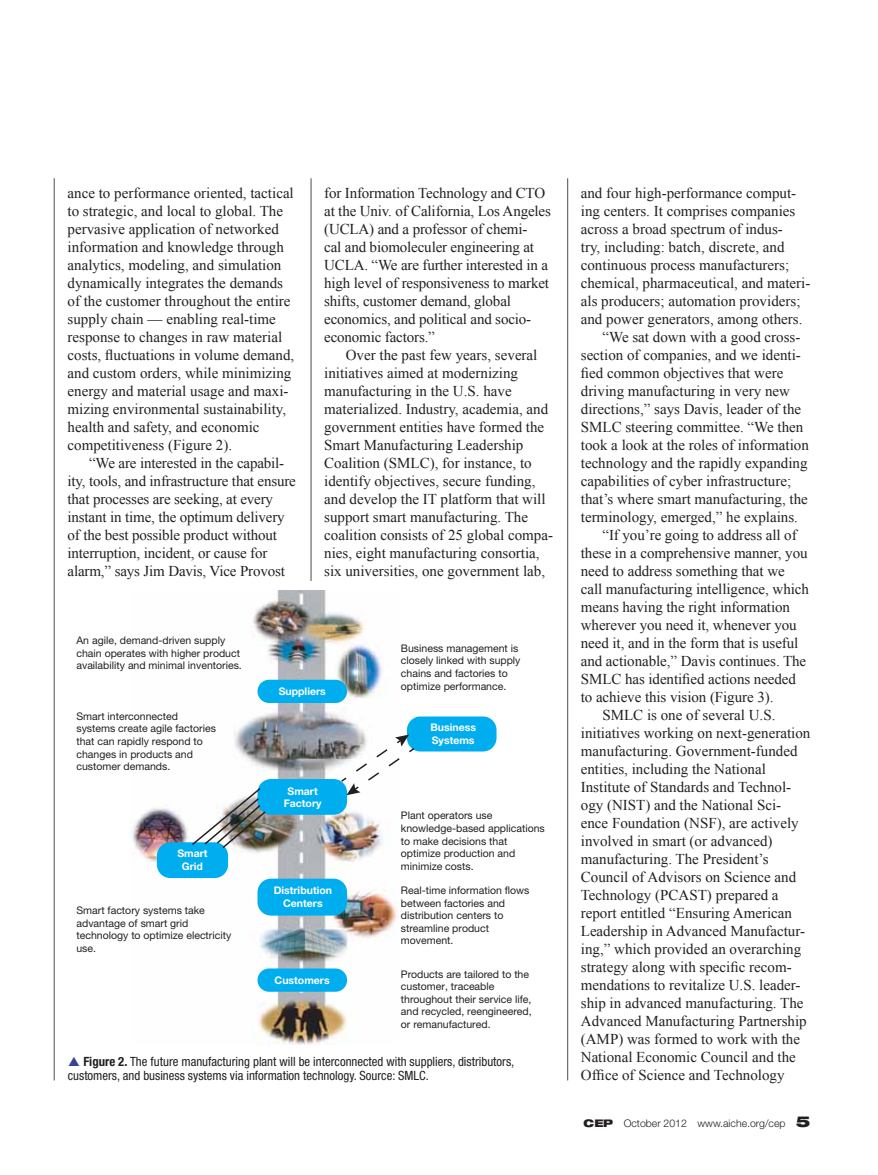
<style>
.page{position:relative;width:878px;height:1175px;background:#fff}
.page>*{position:absolute;margin:0;border:0;box-sizing:border-box;transform-origin:0 0}
.t1{font:15px/18px "Times New Roman";color:#231f20}
.t2{font:condensed 12.75px/14.2px "Helvetica Neue";color:#231f20}
.t3{font:10.5px/12.6px "Helvetica Neue";color:#231f20}
.t4{font:700 10.5px/12.6px "Helvetica Neue";color:#fff;text-align:center}
.t5{font:300 10.5px "Helvetica Neue";color:#231f20}
.s1{font-weight:700}
.s2{font-weight:900;font-stretch:expanded}
.s3{font-weight:900;font-stretch:expanded;font-size:15px}
</style>
<div class="page">
<img style="left:130px;top:590px;width:267px;height:455px">
<svg style="left:257px;top:679px;width:90px;height:24px;background:#13b2ed"></svg>
<div style="left:257px;top:779px;width:90px;height:35px;background:#00aeef;border-radius:14px"></div>
<div style="left:257px;top:878px;width:90px;height:37px;background:#00aeef;border-radius:13px"></div>
<svg style="left:257px;top:968px;width:90px;height:23px;background:#12b3ef"></svg>
<div style="left:157px;top:842px;width:71px;height:36px;background:#00aeef;border-radius:14px"></div>
<div style="left:407px;top:716px;width:89px;height:35px;background:#00aeef;border-radius:14px"></div>
<svg style="left:339px;top:734px;width:77px;height:61px"></svg>
<img style="left:190px;top:786px;width:77px;height:63px">
<hr style="left:54px;top:178px;width:1px;height:902px;background:#4d4d4f">
<hr style="left:311px;top:178px;width:1px;height:403px;background:#4d4d4f">
<hr style="left:567px;top:178px;width:1px;height:902px;background:#4d4d4f">
<p class="t1" style="left:68px;top:184px;width:228px">ance to performance oriented, tactical to strategic, and local to global. The pervasive application of networked information and knowledge through analytics, modeling, and simulation dynamically integrates the demands of the customer throughout the entire supply chain — enabling real-time response to changes in raw material costs, fluctuations in volume demand, and custom orders, while minimizing energy and material usage and maxi&shy;mizing environmental sustainability, health and safety, and economic competitiveness (Figure 2).</p>
<p class="t1" style="left:68px;top:454px;width:230px;text-indent:22px">“We are interested in the capabil&shy;ity, tools, and infrastructure that ensure that processes are seeking, at every instant in time, the optimum delivery of the best possible product without interruption, incident, or cause for alarm,” says Jim Davis, Vice Provost</p>
<p class="t1" style="left:324px;top:184px;width:228px">for Information Technology and CTO at the Univ. of California, Los Angeles (UCLA) and a professor of chemi-<br>cal and biomoleculer engineering at UCLA. “We are further interested in a high level of responsiveness to market shifts, customer demand, global economics, and political and socio&shy;economic factors.”</p>
<p class="t1" style="left:324px;top:346px;width:230px;text-indent:22px">Over the past few years, several initiatives aimed at modernizing manufacturing in the U.S. have materialized. Industry, academia, and government entities have formed the Smart Manufacturing Leadership Coalition (SMLC), for instance, to identify objectives, secure funding, and develop the IT platform that will support smart manufacturing. The coalition consists of 25 global compa&shy;nies, eight manufacturing consortia, six universities, one government lab,</p>
<p class="t3" style="left:76px;top:634px;width:167px">An agile, demand-driven supply chain operates with higher product availability and minimal inventories.</p>
<p class="t3" style="left:76px;top:709px;width:141px">Smart interconnected systems create agile factories that can rapidly respond to changes in products and customer demands.</p>
<p class="t4" style="left:177px;top:847px;width:32px">Smart<br>Grid</p>
<p class="t3" style="left:76px;top:903px;width:156px">Smart factory systems take advantage of smart grid technology to optimize electricity use.</p>
<p class="t4" style="left:279px;top:685px;width:49px">Suppliers</p>
<p class="t4" style="left:284px;top:784px;width:39px">Smart<br>Factory</p>
<p class="t4" style="left:274px;top:884px;width:60px">Distribution<br>Centers</p>
<p class="t4" style="left:274px;top:974px;width:57px">Customers</p>
<p class="t3" style="left:401px;top:641px;width:121px">Business management is closely linked with supply chains and factories to optimize performance.</p>
<p class="t4" style="left:430px;top:720px;width:47px;text-align:left">Business<br>Systems</p>
<p class="t3" style="left:401px;top:809px;width:145px">Plant operators use knowledge-based applications to make decisions that optimize production and minimize costs.</p>
<p class="t3" style="left:401px;top:883px;width:130px">Real-time information flows between factories and distribution centers to streamline product movement.</p>
<p class="t3" style="left:401px;top:967px;width:132px">Products are tailored to the customer, traceable throughout their service life, and recycled, reengineered, or remanufactured.</p>
<p class="t2" style="left:68px;top:1054px;width:448px;text-indent:16px"><span class="s1">Figure 2.</span> The future manufacturing plant will be interconnected with suppliers, distributors, customers, and business systems via information technology. Source: SMLC.</p>
<p class="t1" style="left:581px;top:184px;width:217px">and four high-performance comput-</p>
<p class="t1" style="left:581px;top:202px;width:216px">ing centers. It comprises companies</p>
<p class="t1" style="left:581px;top:220px;width:204px">across a broad spectrum of indus-</p>
<p class="t1" style="left:581px;top:238px;width:205px">try, including: batch, discrete, and</p>
<p class="t1" style="left:581px;top:256px;width:210px">continuous process manufacturers;</p>
<p class="t1" style="left:581px;top:274px;width:231px">chemical, pharmaceutical, and materi-</p>
<p class="t1" style="left:581px;top:292px;width:221px">als producers; automation providers;</p>
<p class="t1" style="left:581px;top:310px;width:223px">and power generators, among others.</p>
<p class="t1" style="left:602px;top:328px;width:199px">“We sat down with a good cross-</p>
<p class="t1" style="left:581px;top:346px;width:221px">section of companies, and we identi-</p>
<p class="t1" style="left:581px;top:364px;width:204px">fied common objectives that were</p>
<p class="t1" style="left:581px;top:382px;width:211px">driving manufacturing in very new</p>
<p class="t1" style="left:581px;top:400px;width:222px">directions,” says Davis, leader of the</p>
<p class="t1" style="left:581px;top:418px;width:224px">SMLC steering committee. “We then</p>
<p class="t1" style="left:581px;top:436px;width:229px">took a look at the roles of information</p>
<p class="t1" style="left:581px;top:454px;width:228px">technology and the rapidly expanding</p>
<p class="t1" style="left:581px;top:472px;width:212px">capabilities of cyber infrastructure;</p>
<p class="t1" style="left:581px;top:490px;width:229px">that’s where smart manufacturing, the</p>
<p class="t1" style="left:581px;top:508px;width:219px">terminology, emerged,” he explains.</p>
<p class="t1" style="left:602px;top:526px;width:196px">“If you’re going to address all of</p>
<p class="t1" style="left:581px;top:544px;width:228px">these in a comprehensive manner, you</p>
<p class="t1" style="left:581px;top:562px;width:205px">need to address something that we</p>
<p class="t1" style="left:581px;top:580px;width:230px">call manufacturing intelligence, which</p>
<p class="t1" style="left:581px;top:598px;width:211px">means having the right information</p>
<p class="t1" style="left:581px;top:616px;width:217px">wherever you need it, whenever you</p>
<p class="t1" style="left:581px;top:634px;width:219px">need it, and in the form that is useful</p>
<p class="t1" style="left:581px;top:652px;width:227px">and actionable,” Davis continues. The</p>
<p class="t1" style="left:581px;top:670px;width:217px">SMLC has identified actions needed</p>
<p class="t1" style="left:581px;top:688px;width:194px">to achieve this vision (Figure 3).</p>
<p class="t1" style="left:602px;top:706px;width:174px">SMLC is one of several U.S.</p>
<p class="t1" style="left:581px;top:724px;width:231px">initiatives working on next-generation</p>
<p class="t1" style="left:581px;top:742px;width:218px">manufacturing. Government-funded</p>
<p class="t1" style="left:581px;top:760px;width:186px">entities, including the National</p>
<p class="t1" style="left:581px;top:778px;width:212px">Institute of Standards and Technol-</p>
<p class="t1" style="left:581px;top:796px;width:202px">ogy (NIST) and the National Sci-</p>
<p class="t1" style="left:581px;top:814px;width:219px">ence Foundation (NSF), are actively</p>
<p class="t1" style="left:581px;top:832px;width:193px">involved in smart (or advanced)</p>
<p class="t1" style="left:581px;top:850px;width:189px">manufacturing. The President’s</p>
<p class="t1" style="left:581px;top:868px;width:217px">Council of Advisors on Science and</p>
<p class="t1" style="left:581px;top:886px;width:199px">Technology (PCAST) prepared a</p>
<p class="t1" style="left:581px;top:904px;width:213px">report entitled “Ensuring American</p>
<p class="t1" style="left:581px;top:922px;width:226px">Leadership in Advanced Manufactur-</p>
<p class="t1" style="left:581px;top:940px;width:222px">ing,” which provided an overarching</p>
<p class="t1" style="left:581px;top:958px;width:212px">strategy along with specific recom-</p>
<p class="t1" style="left:581px;top:976px;width:221px">mendations to revitalize U.S. leader-</p>
<p class="t1" style="left:581px;top:994px;width:224px">ship in advanced manufacturing. The</p>
<p class="t1" style="left:581px;top:1012px;width:227px">Advanced Manufacturing Partnership</p>
<p class="t1" style="left:581px;top:1030px;width:221px">(AMP) was formed to work with the</p>
<p class="t1" style="left:581px;top:1048px;width:216px">National Economic Council and the</p>
<p class="t1" style="left:581px;top:1066px;width:205px">Office of Science and Technology</p>
<p class="t5" style="left:583px;top:1117px;width:228px"><span class="s2">CEP</span> October 2012 www.aiche.org/cep <span class="s3">5</span></p>
</div>
